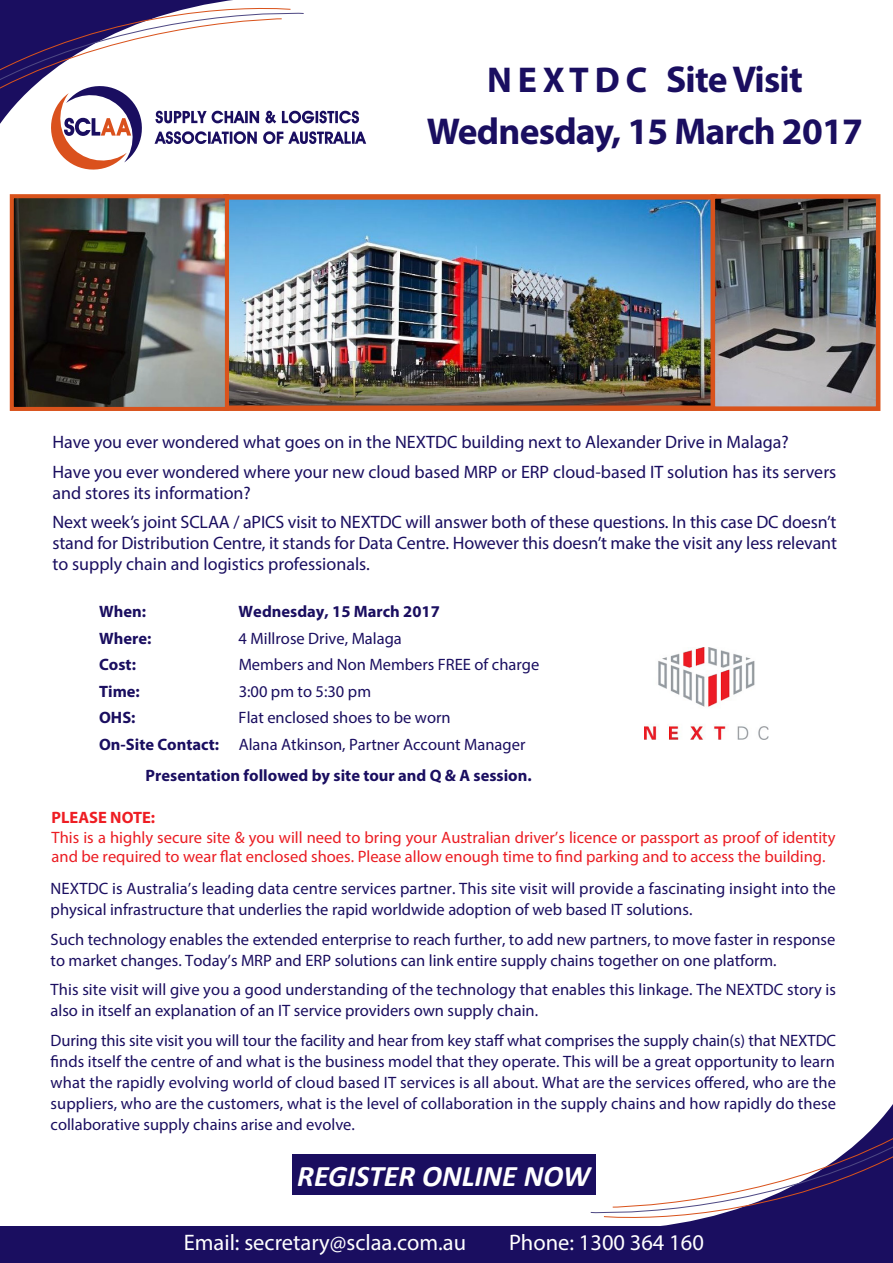
<style>
.page{position:relative;width:893px;height:1263px;background:#fff}
.page>*{position:absolute;margin:0;border:0;box-sizing:border-box;transform-origin:0 0}
.t1{font:700 37.5px "Myriad Pro";letter-spacing:-.02em;color:#1a0e60}
.t2{font:italic 700 30px "Calibri";color:#fff}
.t3{font:22.5px "Myriad Pro";color:#fff}
.t4{font:18px/21px "Myriad Pro";color:#1a0e60}
.t5{font:16.5px/21px "Myriad Pro";color:#1a0e60}
.t6{font:16.5px/19.5px "Myriad Pro";color:#eb1d23}
.t7{font:700 16.5px "Myriad Pro";color:#1a0e60}
.t8{font:700 16.5px "Myriad Pro";color:#ee1d23}
.s1{font-size:36px}
.s2{font-weight:700}
</style>
<div class="page">
<svg style="left:865px;top:1104px;width:28px;height:32px"></svg>
<svg style="left:590px;top:1136px;width:303px;height:90px"></svg>
<div style="left:292px;top:1154px;width:303px;height:41px;background:#1a0e60"></div>
<div style="left:0;top:1226px;width:893px;height:37px;background:#1a0e60"></div>
<svg style="left:0;top:0;width:366px;height:170px"></svg>
<img style="left:15px;top:199px;width:859px;height:207px">
<div style="left:223px;top:194px;width:493px;height:217px;border:5px solid #d9531c"></div>
<div style="left:710px;top:194px;width:170px;height:217px;border:5px solid #d9531c"></div>
<div style="left:10px;top:194px;width:219px;height:217px;border:4px solid #d9531c"></div>
<img style="left:645px;top:647px;width:123px;height:92px">
<p class="t1" style="left:487px;top:54px;width:317px"><span class="s1">N E X T D C</span> Site Visit</p>
<p class="t1" style="left:427px;top:107px;width:438px">Wednesday, 15 March 2017</p>
<p class="t4" style="left:53px;top:431px;width:738px">Have you ever wondered what goes on in the NEXTDC building next to Alexander Drive in Malaga?</p>
<p class="t4" style="left:53px;top:461px;width:785px">Have you ever wondered where your new cloud based MRP or ERP cloud-based IT solution has its servers and stores its information?</p>
<p class="t4" style="left:53px;top:511px;width:786px;text-align:justify">Next week’s joint SCLAA / aPICS visit to NEXTDC will answer both of these questions. In this case DC doesn’t stand for Distribution Centre, it stands for Data Centre. However this doesn’t make the visit any less relevant to supply chain and logistics professionals.</p>
<p class="t7" style="left:99px;top:601px;width:48px">When:</p>
<p class="t7" style="left:239px;top:601px;width:203px">Wednesday, 15 March 2017</p>
<p class="t7" style="left:99px;top:627px;width:54px">Where:</p>
<p class="t5" style="left:239px;top:627px;width:165px">4 Millrose Drive, Malaga</p>
<p class="t7" style="left:99px;top:654px;width:38px">Cost:</p>
<p class="t5" style="left:239px;top:654px;width:302px">Members and Non Members FREE of charge</p>
<p class="t7" style="left:99px;top:680px;width:42px">Time:</p>
<p class="t5" style="left:239px;top:680px;width:134px">3:00 pm to 5:30 pm</p>
<p class="t7" style="left:99px;top:707px;width:38px">OHS:</p>
<p class="t5" style="left:239px;top:707px;width:214px">Flat enclosed shoes to be worn</p>
<p class="t5" style="left:99px;top:733px;width:428px"><span class="s2">On-Site Contact:</span> Alana Atkinson, Partner Account Manager</p>
<p class="t7" style="left:146px;top:764px;width:388px">Presentation followed by site tour and Q &amp; A session.</p>
<p class="t8" style="left:52px;top:807px;width:105px">PLEASE NOTE:</p>
<p class="t6" style="left:52px;top:827px;width:785px">This is a highly secure site &amp; you will need to bring your Australian driver’s licence or passport as proof of identity and be required to wear flat enclosed shoes. Please allow enough time to find parking and to access the building.</p>
<p class="t5" style="left:51px;top:878px;width:787px">NEXTDC is Australia’s leading data centre services partner. This site visit will provide a fascinating insight into the physical infrastructure that underlies the rapid worldwide adoption of web based IT solutions.</p>
<p class="t5" style="left:51px;top:928px;width:786px">Such technology enables the extended enterprise to reach further, to add new partners, to move faster in response to market changes. Today’s MRP and ERP solutions can link entire supply chains together on one platform.</p>
<p class="t5" style="left:51px;top:979px;width:787px">This site visit will give you a good understanding of the technology that enables this linkage. The NEXTDC story is also in itself an explanation of an IT service providers own supply chain.</p>
<p class="t5" style="left:51px;top:1029px;width:787px;text-align:justify">During this site visit you will tour the facility and hear from key staff what comprises the supply chain(s) that NEXTDC finds itself the centre of and what is the business model that they operate. This will be a great opportunity to learn what the rapidly evolving world of cloud based IT services is all about. What are the services offered, who are the suppliers, who are the customers, what is the level of collaboration in the supply chains and how rapidly do these collaborative supply chains arise and evolve.</p>
<p class="t2" style="left:297px;top:1154px;width:295px">REGISTER ONLINE NOW</p>
<p class="t3" style="left:184px;top:1229px;width:284px">Email: secretary@sclaa.com.au</p>
<p class="t3" style="left:509px;top:1229px;width:196px">Phone: 1300 364 160</p>
</div>
